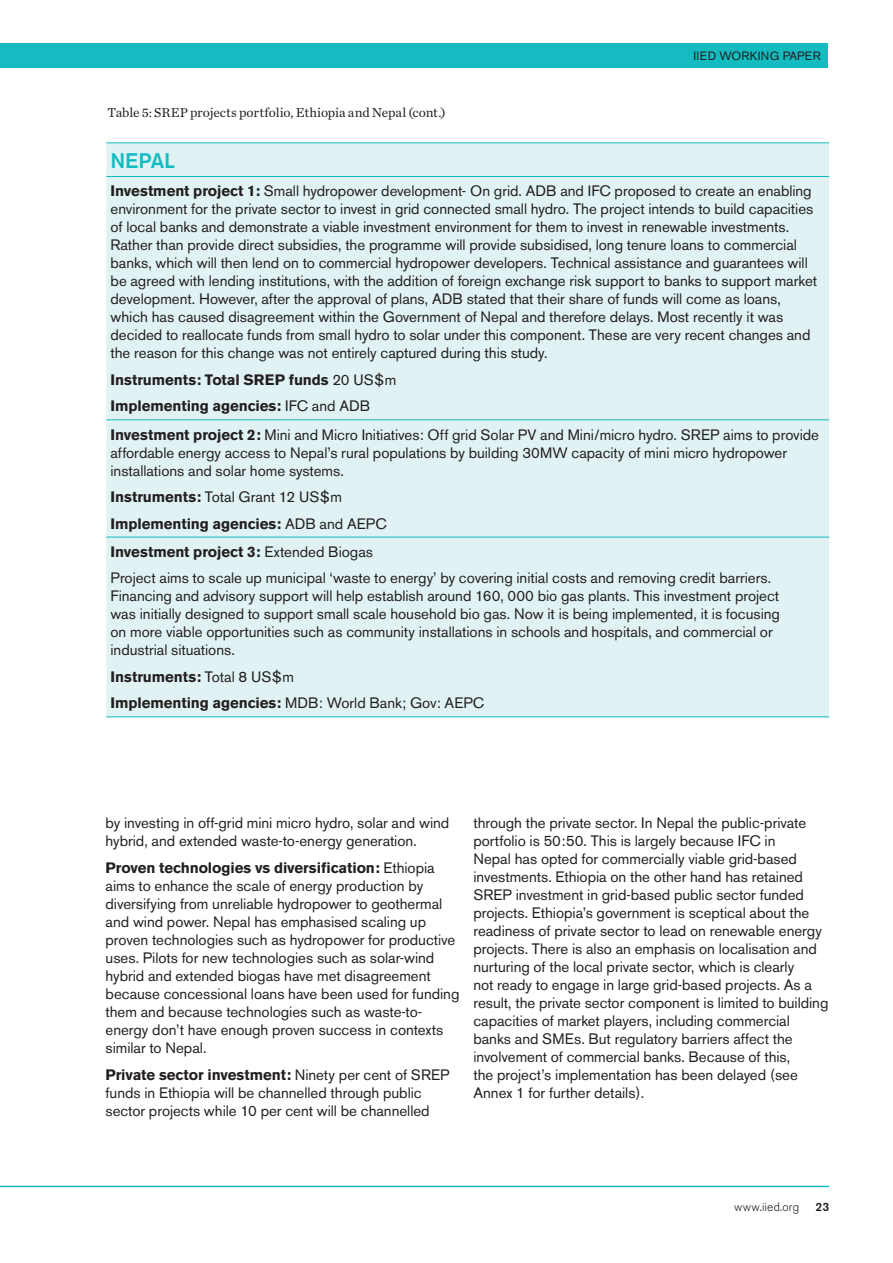
<style>
.page{position:relative;width:893px;height:1263px;background:#fff}
.page>*{position:absolute;margin:0;border:0;box-sizing:border-box;transform-origin:0 0}
.t1{font:500 21px "Akzidenz Grotesk BE";color:#14bcc1}
.t2{font:15px/18px "Akzidenz Grotesk BE";color:#231f20}
.t3{font:700 15px/26.5px "Akzidenz Grotesk BE";letter-spacing:-.005em;color:#231f20}
.t4{font:13.5px "Chronicle Text G1";letter-spacing:-.01em;color:#231f20}
.t5{font:12px "Akzidenz Grotesk BE";letter-spacing:.02em;color:#231f20}
.t6{font:300 12px "Akzidenz Grotesk BE";letter-spacing:.015em;color:#231f20}
.t7{font:500 12px "Akzidenz Grotesk BE";color:#231f20}
.s1{font-weight:700}
.s2{font-weight:400}
</style>
<div class="page">
<div style="left:0;top:43px;width:828px;height:24px;background:#14bcc1"></div>
<hr style="left:0;top:1186px;width:829px;height:1px;background:#14bcc1">
<div style="left:106px;top:143px;width:723px;height:573px;background:#e0f2f3"></div>
<hr style="left:106px;top:419px;width:723px;height:1px;background:#14bcc1">
<hr style="left:106px;top:537px;width:723px;height:1px;background:#14bcc1">
<hr style="left:106px;top:716px;width:723px;height:1px;background:#14bcc1">
<hr style="left:106px;top:176px;width:723px;height:1px;background:#14bcc1">
<hr style="left:106px;top:142px;width:723px;height:1px;background:#14bcc1">
<p class="t4" style="left:107px;top:102px;width:340px">Table 5: SREP projects portfolio, Ethiopia and Nepal (cont.)</p>
<p class="t5" style="left:693px;top:48px;width:129px">IIED Working paper</p>
<h1 class="t1" style="left:111px;top:148px;width:29px">Nepa</h1>
<h1 class="t1" style="left:164px;top:148px;width:12px">l</h1>
<p class="t2" style="left:111px;top:182px;width:708px"><span class="s1">Investment project 1:</span> Small hydropower development- On grid. ADB and IFC proposed to create an enabling environment for the private sector to invest in grid connected small hydro. The project intends to build capacities of local banks and demonstrate a viable investment environment for them to invest in renewable investments.<br>Rather than provide direct subsidies, the programme will provide subsidised, long tenure loans to commercial banks, which will then lend on to commercial hydropower developers. Technical assistance and guarantees will be agreed with lending institutions, with the addition of foreign exchange risk support to banks to support market development. However, after the approval of plans, ADB stated that their share of funds will come as loans, which has caused disagreement within the Government of Nepal and therefore delays. Most recently it was decided to reallocate funds from small hydro to solar under this component. These are very recent changes and the reason for this change was not entirely captured during this study.</p>
<p class="t3" style="left:111px;top:366px;width:287px">Instruments: Total SREP funds <span class="s2">20 US$m<br></span>Implementing agencies: <span class="s2">IFC and ADB</span></p>
<p class="t2" style="left:111px;top:425px;width:710px"><span class="s1">Investment project 2:</span> Mini and Micro Initiatives: Off grid Solar PV and Mini/micro hydro. SREP aims to provide affordable energy access to Nepal’s rural populations by building 30MW capacity of mini micro hydropower installations and solar home systems.</p>
<p class="t3" style="left:111px;top:484px;width:278px">Instruments: <span class="s2">Total Grant 12 US$m<br></span>Implementing agencies: <span class="s2">ADB and AEPC</span></p>
<p class="t2" style="left:111px;top:538px;width:662px;line-height:26.5px"><span class="s1">Investment project 3:</span> Extended Biogas<br>Project aims to scale up municipal ‘waste to energy’ by covering initial costs and removing credit barriers.</p>
<p class="t2" style="left:111px;top:587px;width:671px">Financing and advisory support will help establish around 160, 000 bio gas plants. This investment project was initially designed to support small scale household bio gas. Now it is being implemented, it is focusing on more viable opportunities such as community installations in schools and hospitals, and commercial or industrial situations.</p>
<p class="t3" style="left:111px;top:663px;width:375px">Instruments: <span class="s2">Total 8 US$m<br></span>Implementing agencies: <span class="s2">MDB: World Bank; Gov: AEPC</span></p>
<p class="t2" style="left:106px;top:814px;width:345px">by investing in off-grid mini micro hydro, solar and wind hybrid, and extended waste-to-energy generation.</p>
<p class="t2" style="left:106px;top:859px;width:355px"><span class="s1">Proven technologies vs diversification:</span> Ethiopia aims to enhance the scale of energy production by diversifying from unreliable hydropower to geothermal and wind power. Nepal has emphasised scaling up proven technologies such as hydropower for productive uses. Pilots for new technologies such as solar-wind hybrid and extended biogas have met disagreement because concessional loans have been used for funding them and because technologies such as waste-to&shy;energy don’t have enough proven success in contexts similar to Nepal.</p>
<p class="t2" style="left:106px;top:1066px;width:345px"><span class="s1">Private sector investment:</span> Ninety per cent of SREP funds in Ethiopia will be channelled through public sector projects while 10 per cent will be channelled</p>
<p class="t2" style="left:473px;top:814px;width:357px">through the private sector. In Nepal the public-private portfolio is 50:50. This is largely because IFC in<br>Nepal has opted for commercially viable grid-based investments. Ethiopia on the other hand has retained SREP investment in grid-based public sector funded projects. Ethiopia’s government is sceptical about the readiness of private sector to lead on renewable energy projects. There is also an emphasis on localisation and nurturing of the local private sector, which is clearly<br>not ready to engage in large grid-based projects. As a result, the private sector component is limited to building capacities of market players, including commercial banks and SMEs. But regulatory barriers affect the involvement of commercial banks. Because of this,<br>the project’s implementation has been delayed (see Annex 1 for further details).</p>
<p class="t6" style="left:734px;top:1200px;width:67px">www.iied.org</p>
<p class="t7" style="left:816px;top:1199px;width:15px">23</p>
</div>
